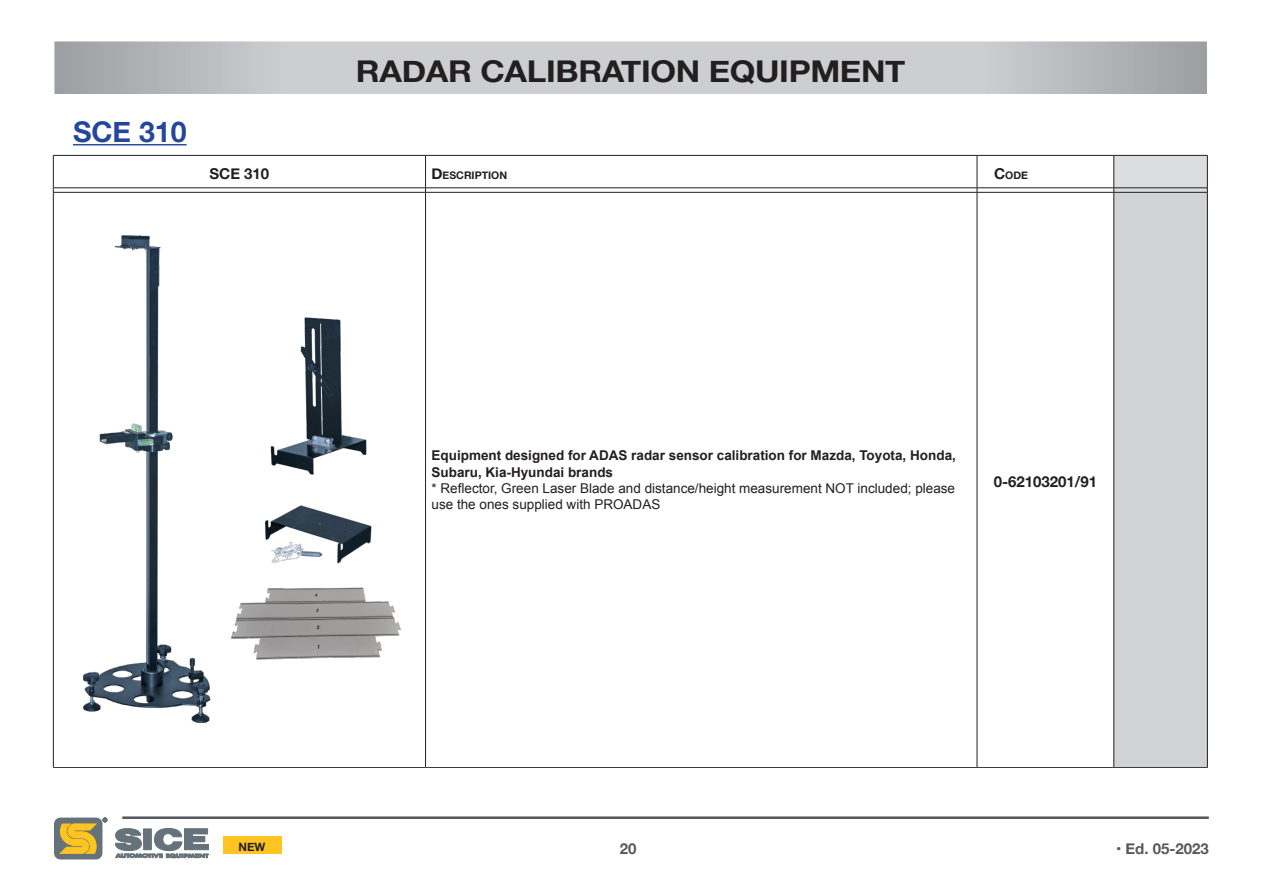
<style>
.page{position:relative;width:1263px;height:893px;background:#fff}
.page>*{position:absolute;margin:0;border:0;box-sizing:border-box;transform-origin:0 0}
.t1{font:700 30px "Helvetica Neue";letter-spacing:-.01em;color:#231f20;scale:1.1 1}
.t2{font:700 28.5px "Helvetica Neue";color:#24469d}
.t3{font:700 15px "Helvetica Neue";color:#57585a}
.t4{font:700 15px "Helvetica Neue";color:#231f20}
.t5{font:700 15px "Helvetica Neue";color:#231f20}
.t6{font:13.5px/16.2px "Arial";color:#231f20}
.t7{font:700 13.5px/16.2px "Arial";color:#231f20}
.t8{font:700 11.55px "Helvetica Neue";color:#231f20}
.t9{font:700 10.5px "Helvetica Neue";color:#231f20}
.s1{font-size:15px}
</style>
<div class="page">
<hr style="left:122px;top:817px;width:1086px;height:2px;background:#57585a">
<div style="left:54px;top:818px;width:48px;height:41px;background:#667279;border-radius:6px"></div>
<svg style="left:59px;top:823px;width:38px;height:31px"></svg>
<svg style="left:103px;top:817px;width:4px;height:5px"></svg>
<svg style="left:115px;top:828px;width:94px;height:30px"></svg>
<div style="left:223px;top:837px;width:58px;height:17px;background:#fec422"></div>
<svg style="left:56px;top:43px;width:1149px;height:49px;background:#c3c4c6"></svg>
<hr style="left:73px;top:144px;width:114px;height:1px;background:#24469d">
<div style="left:1114px;top:192px;width:93px;height:575px;background:#d1d2d4"></div>
<hr style="left:53px;top:155px;width:372px;height:1px;background:#231f20">
<hr style="left:53px;top:156px;width:1px;height:32px;background:#231f20">
<hr style="left:425px;top:155px;width:552px;height:1px;background:#231f20">
<hr style="left:425px;top:156px;width:1px;height:32px;background:#231f20">
<hr style="left:977px;top:155px;width:137px;height:1px;background:#231f20">
<hr style="left:977px;top:156px;width:1px;height:32px;background:#231f20">
<hr style="left:53px;top:192px;width:1px;height:575px;background:#231f20">
<hr style="left:425px;top:192px;width:1px;height:575px;background:#231f20">
<hr style="left:977px;top:192px;width:1px;height:575px;background:#231f20">
<hr style="left:1113px;top:192px;width:1px;height:575px;background:#231f20">
<hr style="left:1207px;top:192px;width:1px;height:575px;background:#231f20">
<hr style="left:53px;top:767px;width:372px;height:1px;background:#3e3e3f">
<hr style="left:425px;top:767px;width:552px;height:1px;background:#3e3e3f">
<hr style="left:977px;top:767px;width:137px;height:1px;background:#3e3e3f">
<hr style="left:1114px;top:767px;width:93px;height:1px;background:#3e3e3f">
<hr style="left:53px;top:188px;width:372px;height:1px;background:#231f20">
<hr style="left:425px;top:188px;width:552px;height:1px;background:#231f20">
<hr style="left:977px;top:188px;width:137px;height:1px;background:#231f20">
<svg style="left:1113px;top:155px;width:95px;height:37px;background:#ceced0"></svg>
<hr style="left:53px;top:192px;width:372px;height:1px;background:#231f20">
<hr style="left:425px;top:192px;width:552px;height:1px;background:#231f20">
<hr style="left:977px;top:192px;width:137px;height:1px;background:#231f20">
<hr style="left:1114px;top:192px;width:93px;height:1px;background:#231f20">
<img style="left:83px;top:235px;width:128px;height:489px">
<img style="left:270px;top:317px;width:97px;height:158px">
<img style="left:264px;top:505px;width:108px;height:58px">
<img style="left:231px;top:587px;width:170px;height:73px">
<h2 class="t2" style="left:73px;top:109px;width:115px">SCE 310</h2>
<h1 class="t1" style="left:356px;top:48px;width:501px">RADAR CALIBRATION EQUIPMENT</h1>
<p class="t5" style="left:210px;top:162px;width:61px">SCE 310</p>
<p class="t9" style="left:431px;top:167px;width:26px"><span class="s1">D</span>ESCRIPTION</p>
<p class="t9" style="left:994px;top:167px;width:35px"><span class="s1">C</span>ODE</p>
<p class="t7" style="left:431px;top:448px;width:526px">Equipment designed for ADAS radar sensor calibration for Mazda, Toyota, Honda,<br>Subaru, Kia-Hyundai brands</p>
<p class="t6" style="left:431px;top:480px;width:525px">* Reflector, Green Laser Blade and distance/height measurement NOT included; please use the ones supplied with PROADAS</p>
<p class="t4" style="left:994px;top:470px;width:105px">0-62103201/91</p>
<p class="t8" style="left:239px;top:838px;width:28px">NEW</p>
<p class="t3" style="left:620px;top:837px;width:18px">20</p>
<p class="t3" style="left:1116px;top:837px;width:94px">• Ed. 05-2023</p>
</div>
